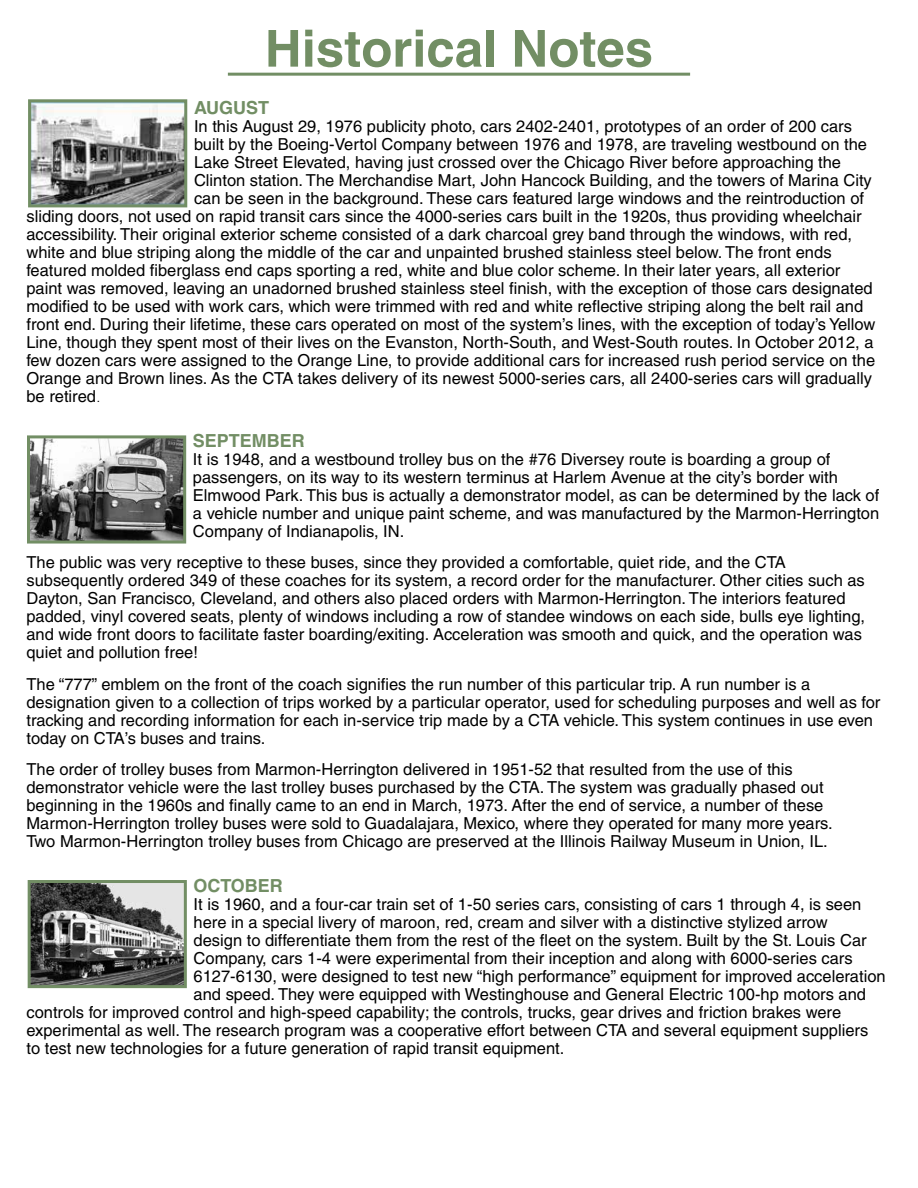
<style>
.page{position:relative;width:918px;height:1188px;background:#fff}
.page>*{position:absolute;margin:0;border:0;box-sizing:border-box;transform-origin:0 0}
.t1{font:700 51px "Helvetica";color:#728e64}
.t2{font:700 18px "Helvetica";color:#728e64}
.t3{font:16.5px/18px "Helvetica";color:#000}
.s1{font-family:"Itc Eras"}
</style>
<div class="page">
<hr style="left:228px;top:73px;width:462px;height:3px;background:#728e64">
<img style="left:31px;top:439px;width:151px;height:101px">
<div style="left:27px;top:435px;width:159px;height:109px;border:3px solid #728e64"></div>
<img style="left:32px;top:103px;width:151px;height:100px">
<div style="left:28px;top:99px;width:159px;height:108px;border:3px solid #728e64"></div>
<img style="left:32px;top:884px;width:151px;height:100px">
<div style="left:28px;top:880px;width:159px;height:108px;border:3px solid #728e64"></div>
<h1 class="t1" style="left:265px;top:18px;width:390px">Historical Notes</h1>
<p class="t2" style="left:194px;top:96px;width:77px">AUGUST</p>
<p class="t3" style="left:194px;top:117px;width:659px">In this August 29, 1976 publicity photo, cars 2402-2401, prototypes of an order of 200 cars</p>
<p class="t3" style="left:194px;top:135px;width:675px">built by the Boeing-Vertol Company between 1976 and 1978, are traveling westbound on the</p>
<p class="t3" style="left:194px;top:153px;width:649px">Lake Street Elevated, having just crossed over the Chicago River before approaching the</p>
<p class="t3" style="left:194px;top:171px;width:679px">Clinton station. The Merchandise Mart, John Hancock Building, and the towers of Marina City</p>
<p class="t3" style="left:194px;top:189px;width:672px">can be seen in the background. These cars featured large windows and the reintroduction of</p>
<p class="t3" style="left:26px;top:207px;width:837px">sliding doors, not used on rapid transit cars since the 4000-series cars built in the 1920s, thus providing wheelchair</p>
<p class="t3" style="left:26px;top:225px;width:827px">accessibility. Their original exterior scheme consisted of a dark charcoal grey band through the windows, with red,</p>
<p class="t3" style="left:26px;top:243px;width:807px">white and blue striping along the middle of the car and unpainted brushed stainless steel below. The front ends</p>
<p class="t3" style="left:26px;top:261px;width:815px">featured molded fiberglass end caps sporting a red, white and blue color scheme. In their later years, all exterior</p>
<p class="t3" style="left:26px;top:279px;width:848px">paint was removed, leaving an unadorned brushed stainless steel finish, with the exception of those cars designated</p>
<p class="t3" style="left:26px;top:297px;width:838px">modified to be used with work cars, which were trimmed with red and white reflective striping along the belt rail and</p>
<p class="t3" style="left:26px;top:315px;width:850px">front end. During their lifetime, these cars operated on most of the system’s lines, with the exception of today’s Yellow</p>
<p class="t3" style="left:26px;top:333px;width:849px">Line, though they spent most of their lives on the Evanston, North-South, and West-South routes. In October 2012, a</p>
<p class="t3" style="left:26px;top:351px;width:850px">few dozen cars were assigned to the Orange Line, to provide additional cars for increased rush period service on the</p>
<p class="t3" style="left:26px;top:369px;width:847px">Orange and Brown lines. As the CTA takes delivery of its newest 5000-series cars, all 2400-series cars will gradually</p>
<p class="t3" style="left:26px;top:387px;width:76px">be retired<span class="s1">.</span></p>
<p class="t2" style="left:193px;top:429px;width:114px">SEPTEMBER</p>
<p class="t3" style="left:193px;top:450px;width:688px">It is 1948, and a westbound trolley bus on the #76 Diversey route is boarding a group of passengers, on its way to its western terminus at Harlem Avenue at the city’s border with Elmwood Park. This bus is actually a demonstrator model, as can be determined by the lack of a vehicle number and unique paint scheme, and was manufactured by the Marmon-Herrington Company of Indianapolis, IN.</p>
<p class="t3" style="left:26px;top:553px;width:840px">The public was very receptive to these buses, since they provided a comfortable, quiet ride, and the CTA subsequently ordered 349 of these coaches for its system, a record order for the manufacturer. Other cities such as Dayton, San Francisco, Cleveland, and others also placed orders with Marmon-Herrington. The interiors featured padded, vinyl covered seats, plenty of windows including a row of standee windows on each side, bulls eye lighting, and wide front doors to facilitate faster boarding/exiting. Acceleration was smooth and quick, and the operation was quiet and pollution free!</p>
<p class="t3" style="left:26px;top:675px;width:855px">The “777” emblem on the front of the coach signifies the run number of this particular trip. A run number is a designation given to a collection of trips worked by a particular operator, used for scheduling purposes and well as for tracking and recording information for each in-service trip made by a CTA vehicle. This system continues in use even today on CTA’s buses and trains.</p>
<p class="t3" style="left:26px;top:760px;width:808px">The order of trolley buses from Marmon-Herrington delivered in 1951-52 that resulted from the use of this demonstrator vehicle were the last trolley buses purchased by the CTA. The system was gradually phased out beginning in the 1960s and finally came to an end in March, 1973. After the end of service, a number of these Marmon-Herrington trolley buses were sold to Guadalajara, Mexico, where they operated for many more years.<br>Two Marmon-Herrington trolley buses from Chicago are preserved at the Illinois Railway Museum in Union, IL.</p>
<p class="t2" style="left:194px;top:875px;width:91px">OCTOBER</p>
<p class="t3" style="left:194px;top:895px;width:669px">It is 1960, and a four-car train set of 1-50 series cars, consisting of cars 1 through 4, is seen</p>
<p class="t3" style="left:194px;top:913px;width:636px">here in a special livery of maroon, red, cream and silver with a distinctive stylized arrow</p>
<p class="t3" style="left:194px;top:931px;width:675px">design to differentiate them from the rest of the fleet on the system. Built by the St. Louis Car</p>
<p class="t3" style="left:194px;top:949px;width:661px">Company, cars 1-4 were experimental from their inception and along with 6000-series cars</p>
<p class="t3" style="left:194px;top:967px;width:694px">6127-6130, were designed to test new “high performance” equipment for improved acceleration</p>
<p class="t3" style="left:194px;top:985px;width:674px">and speed. They were equipped with Westinghouse and General Electric 100-hp motors and</p>
<p class="t3" style="left:26px;top:1003px;width:816px">controls for improved control and high-speed capability; the controls, trucks, gear drives and friction brakes were</p>
<p class="t3" style="left:26px;top:1021px;width:843px">experimental as well. The research program was a cooperative effort between CTA and several equipment suppliers</p>
<p class="t3" style="left:26px;top:1039px;width:539px">to test new technologies for a future generation of rapid transit equipment.</p>
</div>
